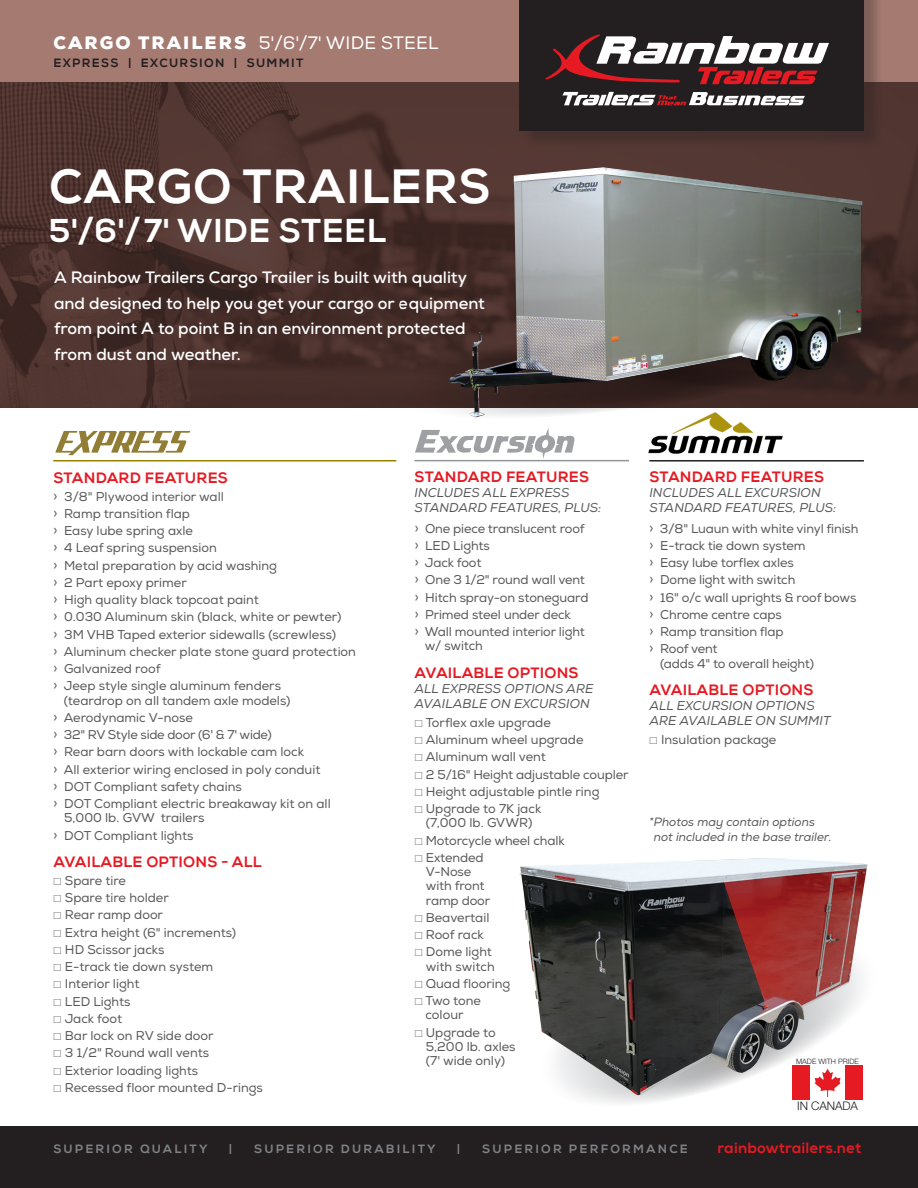
<style>
.page{position:relative;width:918px;height:1188px;background:#fff}
.page>*{position:absolute;margin:0;border:0;box-sizing:border-box;transform-origin:0 0}
.t1{font:800 48px "Nexa";letter-spacing:.015em;color:#fff}
.t2{font:800 33px "Nexa";letter-spacing:.015em;color:#fff}
.t3{font:18px "Nexa";letter-spacing:.015em;color:#fff}
.t4{font:700 16.5px/25.5px "Nexa";color:#fff}
.t5{font:800 15px "Nexa";letter-spacing:.015em;color:#e51a23}
.t6{font:12.75px/14.2px "Nexa";color:#57585a}
.t7{font:italic 12.75px/15px "Nexa";letter-spacing:.005em;color:#57585a}
.t8{font:12.75px "Nexa";letter-spacing:-.02em;color:#57585a}
.t9{font:800 12px "Nexa";letter-spacing:.185em;color:#808285}
.t10{font:italic 12px/15px "Nexa";color:#57585a}
.t11{font:800 12px "Nexa";letter-spacing:.115em;color:#231f20}
.t12{font:300 11.85px "Helvetica Neue LT Std";letter-spacing:-.01em;color:#231f20}
.t13{font:300 7.35px "Helvetica Neue LT Std";color:#231f20}
.s1{font-weight:900}
</style>
<div class="page">
<div style="left:0;top:0;width:918px;height:407px;background:#a47a71"></div>
<img style="left:0;top:83px;width:918px;height:324px">
<div style="left:522px;top:0;width:361px;height:150px;background:#231f20;opacity:.3"></div>
<div style="left:520px;top:0;width:344px;height:131px;background:#231f20"></div>
<svg style="left:545px;top:34px;width:284px;height:50px"></svg>
<svg style="left:562px;top:92px;width:243px;height:14px"></svg>
<div style="left:0;top:1126px;width:918px;height:62px;background:#231f20"></div>
<svg style="left:401px;top:286px;width:517px;height:132px;background:#523e3a"></svg>
<img style="left:448px;top:167px;width:414px;height:250px">
<svg style="left:415px;top:428px;width:160px;height:31px"></svg>
<hr style="left:414px;top:460px;width:215px;height:1px;background:#939598">
<svg style="left:55px;top:431px;width:135px;height:24px"></svg>
<hr style="left:53px;top:460px;width:343px;height:2px;background:#988200">
<img style="left:648px;top:413px;width:135px;height:41px">
<hr style="left:649px;top:460px;width:215px;height:2px;background:#231f20">
<svg style="left:579px;top:1095px;width:284px;height:8px"></svg>
<img style="left:519px;top:858px;width:348px;height:237px">
<p class="t3" style="left:53px;top:32px;width:387px"><span class="s1">CARGO TRAILERS</span> 5'/6'/7' WIDE STEEL</p>
<p class="t11" style="left:53px;top:55px;width:252px">EXPRESS | EXCURSION | SUMMIT</p>
<p class="t1" style="left:49px;top:157px;width:443px">CARGO TRAILERS</p>
<p class="t2" style="left:49px;top:210px;width:339px">5'/6'/7' WIDE STEEL</p>
<p class="t4" style="left:54px;top:265px;width:432px">A Rainbow Trailers Cargo Trailer is built with quality and designed to help you get your cargo or equipment from point A to point B in an environment protected from dust and weather.</p>
<p class="t5" style="left:53px;top:469px;width:176px">STANDARD FEATURES</p>
<p class="t6" style="left:53px;top:489px;width:172px">› 3/8" Plywood interior wall</p>
<p class="t6" style="left:53px;top:507px;width:138px">› Ramp transition flap</p>
<p class="t6" style="left:53px;top:524px;width:141px">› Easy lube spring axle</p>
<p class="t6" style="left:53px;top:541px;width:165px">› 4 Leaf spring suspension</p>
<p class="t6" style="left:53px;top:558px;width:225px">› Metal preparation by acid washing</p>
<p class="t6" style="left:53px;top:576px;width:135px">› 2 Part epoxy primer</p>
<p class="t6" style="left:53px;top:593px;width:207px">› High quality black topcoat paint</p>
<p class="t6" style="left:53px;top:610px;width:290px">› 0.030 Aluminum skin (black, white or pewter)</p>
<p class="t6" style="left:53px;top:627px;width:284px">› 3M VHB Taped exterior sidewalls (screwless)</p>
<p class="t6" style="left:53px;top:645px;width:304px">› Aluminum checker plate stone guard protection</p>
<p class="t6" style="left:53px;top:662px;width:109px">› Galvanized roof</p>
<p class="t6" style="left:64px;top:679px;width:228px;text-indent:-11px">› Jeep style single aluminum fenders (teardrop on all tandem axle models)</p>
<p class="t6" style="left:53px;top:711px;width:141px">› Aerodynamic V-nose</p>
<p class="t8" style="left:53px;top:727px;width:220px">› 32" RV Style side door (6' &amp; 7' wide)</p>
<p class="t6" style="left:53px;top:745px;width:252px">› Rear barn doors with lockable cam lock</p>
<p class="t6" style="left:53px;top:762px;width:269px">› All exterior wiring enclosed in poly conduit</p>
<p class="t6" style="left:53px;top:780px;width:190px">› DOT Compliant safety chains</p>
<p class="t6" style="left:64px;top:797px;width:268px;text-indent:-11px">› DOT Compliant electric breakaway kit on all<br>5,000 lb. GVW trailers</p>
<p class="t6" style="left:53px;top:828px;width:142px">› DOT Compliant lights</p>
<p class="t5" style="left:53px;top:853px;width:210px">AVAILABLE OPTIONS - ALL</p>
<p class="t6" style="left:53px;top:874px;width:74px">⎕ Spare tire</p>
<p class="t6" style="left:53px;top:891px;width:117px">⎕ Spare tire holder</p>
<p class="t6" style="left:53px;top:908px;width:111px">⎕ Rear ramp door</p>
<p class="t6" style="left:53px;top:925px;width:184px">⎕ Extra height (6" increments)</p>
<p class="t6" style="left:53px;top:943px;width:113px">⎕ HD Scissor jacks</p>
<p class="t6" style="left:53px;top:960px;width:162px">⎕ E-track tie down system</p>
<p class="t6" style="left:53px;top:977px;width:88px">⎕ Interior light</p>
<p class="t6" style="left:53px;top:994px;width:79px">⎕ LED Lights</p>
<p class="t6" style="left:53px;top:1012px;width:70px">⎕ Jack foot</p>
<p class="t6" style="left:53px;top:1029px;width:162px">⎕ Bar lock on RV side door</p>
<p class="t6" style="left:53px;top:1046px;width:157px">⎕ 3 1/2" Round wall vents</p>
<p class="t6" style="left:53px;top:1063px;width:146px">⎕ Exterior loading lights</p>
<p class="t6" style="left:53px;top:1081px;width:211px">⎕ Recessed floor mounted D-rings</p>
<p class="t5" style="left:415px;top:467px;width:176px">STANDARD FEATURES</p>
<p class="t7" style="left:415px;top:485px;width:188px">INCLUDES ALL EXPRESS<br>STANDARD FEATURES, PLUS:</p>
<p class="t6" style="left:414px;top:521px;width:172px">› One piece translucent roof</p>
<p class="t6" style="left:414px;top:538px;width:77px">› LED Lights</p>
<p class="t6" style="left:414px;top:556px;width:69px">› Jack foot</p>
<p class="t6" style="left:414px;top:573px;width:172px">› One 3 1/2" round wall vent</p>
<p class="t6" style="left:414px;top:590px;width:176px">› Hitch spray-on stoneguard</p>
<p class="t6" style="left:414px;top:608px;width:158px">› Primed steel under deck</p>
<p class="t6" style="left:425px;top:625px;width:161px;text-indent:-11px">› Wall mounted interior light w/ switch</p>
<p class="t5" style="left:415px;top:664px;width:165px">AVAILABLE OPTIONS</p>
<p class="t7" style="left:415px;top:681px;width:181px">ALL EXPRESS OPTIONS ARE<br>AVAILABLE ON EXCURSION</p>
<p class="t6" style="left:414px;top:716px;width:138px">⎕ Torflex axle upgrade</p>
<p class="t6" style="left:414px;top:733px;width:171px">⎕ Aluminum wheel upgrade</p>
<p class="t6" style="left:414px;top:750px;width:133px">⎕ Aluminum wall vent</p>
<p class="t6" style="left:414px;top:767px;width:216px">⎕ 2 5/16" Height adjustable coupler</p>
<p class="t6" style="left:414px;top:785px;width:187px">⎕ Height adjustable pintle ring</p>
<p class="t6" style="left:414px;top:802px;width:128px;text-align:center">⎕ Upgrade to 7K jack (7,000 lb. GVWR)</p>
<p class="t6" style="left:414px;top:833px;width:152px">⎕ Motorcycle wheel chalk</p>
<p class="t6" style="left:426px;top:851px;width:66px;text-indent:-11px">⎕ Extended<br>V-Nose with front ramp door</p>
<p class="t6" style="left:414px;top:911px;width:77px">⎕ Beavertail</p>
<p class="t6" style="left:414px;top:928px;width:71px">⎕ Roof rack</p>
<p class="t6" style="left:414px;top:945px;width:82px;text-align:right">⎕ Dome light with switch</p>
<p class="t6" style="left:414px;top:977px;width:98px">⎕ Quad flooring</p>
<p class="t6" style="left:414px;top:994px;width:68px;text-align:center">⎕ Two tone colour</p>
<p class="t6" style="left:426px;top:1025px;width:91px;text-indent:-11px">⎕ Upgrade to<br>5,200 lb. axles (7' wide only)</p>
<p class="t5" style="left:649px;top:467px;width:176px">STANDARD FEATURES</p>
<p class="t7" style="left:649px;top:485px;width:188px">INCLUDES ALL EXCURSION<br>STANDARD FEATURES, PLUS:</p>
<p class="t6" style="left:649px;top:521px;width:211px">› 3/8" Luaun with white vinyl finish</p>
<p class="t6" style="left:649px;top:538px;width:158px">› E-track tie down system</p>
<p class="t6" style="left:649px;top:556px;width:146px">› Easy lube torflex axles</p>
<p class="t6" style="left:649px;top:573px;width:148px">› Dome light with switch</p>
<p class="t6" style="left:649px;top:590px;width:209px">› 16" o/c wall uprights &amp; roof bows</p>
<p class="t6" style="left:649px;top:608px;width:134px">› Chrome centre caps</p>
<p class="t6" style="left:649px;top:625px;width:136px">› Ramp transition flap</p>
<p class="t6" style="left:660px;top:642px;width:155px;text-indent:-11px">› Roof vent<br>(adds 4" to overall height)</p>
<p class="t5" style="left:649px;top:681px;width:165px">AVAILABLE OPTIONS</p>
<p class="t7" style="left:649px;top:699px;width:183px">ALL EXCURSION OPTIONS<br>ARE AVAILABLE ON SUMMIT</p>
<p class="t6" style="left:649px;top:733px;width:129px">⎕ Insulation package</p>
<p class="t10" style="left:654px;top:815px;width:179px;text-indent:-4px">*Photos may contain options not included in the base trailer.</p>
<p class="t13" style="left:796px;top:1057px;width:64px">MADE WITH PRIDE</p>
<p class="t12" style="left:797px;top:1099px;width:62px">IN CANADA</p>
<p class="t9" style="left:53px;top:1142px;width:156px">SUPERIOR QUALITY</p>
<p class="t9" style="left:229px;top:1142px;width:5px">|</p>
<p class="t9" style="left:254px;top:1142px;width:183px">SUPERIOR DURABILITY</p>
<p class="t9" style="left:457px;top:1142px;width:5px">|</p>
<p class="t9" style="left:482px;top:1142px;width:207px">SUPERIOR PERFORMANCE</p>
<p class="t5" style="left:718px;top:1139px;width:145px">rainbowtrailers.net</p>
</div>
